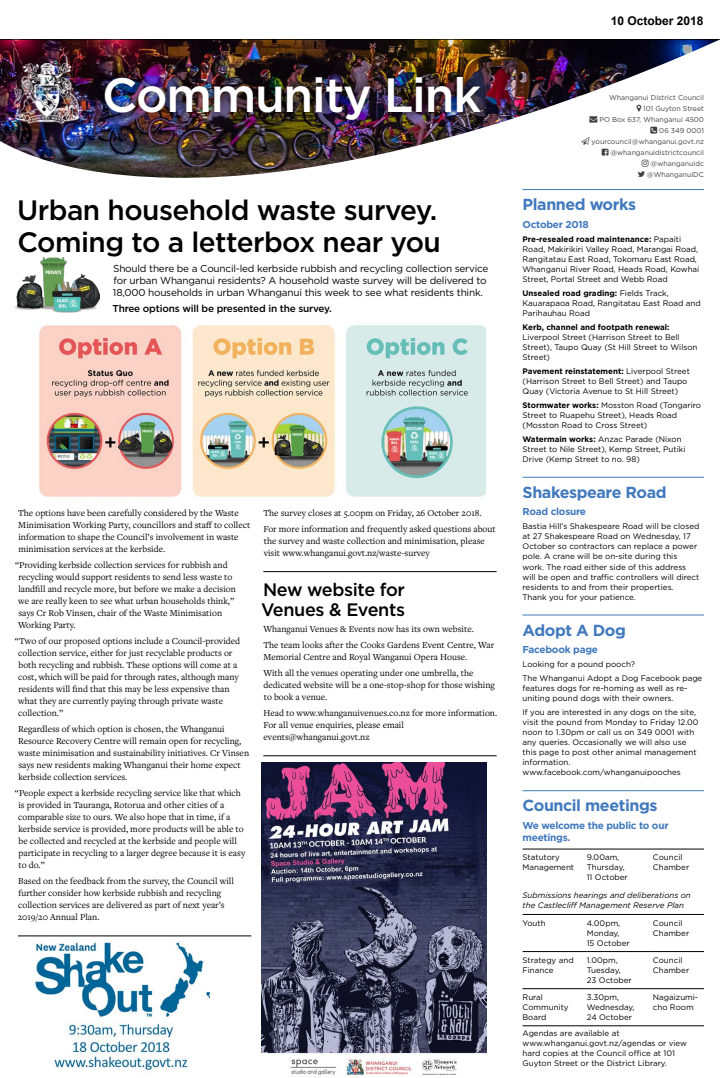
<style>
.page{position:relative;width:720px;height:1078px;background:#fff}
.page>*{position:absolute;margin:0;border:0;box-sizing:border-box;transform-origin:0 0}
.t1{font:500 48px "Gotham";letter-spacing:-.025em;color:#fff}
.t2{font:500 28px/32px "Gotham";letter-spacing:-.02em;color:#000}
.t3{font:500 18px/20px "Gotham";letter-spacing:-.02em;color:#000}
.t4{font:700 16px "Gotham";letter-spacing:-.025em;color:#4179bd}
.t5{font:700 12px "Arial";color:#000}
.t6{font:10px/12px "Gotham";letter-spacing:-.02em;color:#000}
.t7{font:700 10px/12px "Gotham";letter-spacing:-.025em;color:#4179bd}
.t8{font:500 10px "Gotham";letter-spacing:-.02em;color:#000}
.t9{font:9.5px/12px "Freight Text Pro";color:#000}
.t10{font:8px/10px "Gotham";color:#000}
.t11{font:italic 8px/10px "Gotham";color:#000}
.t12{font:700 8px "Gotham";color:#000}
.t13{font:7px/11px "Gotham";color:#414042;text-align:right}
.s1{font-weight:700}
</style>
<div class="page">
<img style="left:0;top:40px;width:719px;height:151px">
<div style="left:12px;top:63px;width:75px;height:70px;background:#000;opacity:.9"></div>
<img style="left:14px;top:64px;width:64px;height:59px">
<img style="left:95px;top:66px;width:395px;height:64px">
<hr style="left:523px;top:189px;width:181px;height:1px;background:#4179bd">
<hr style="left:523px;top:476px;width:181px;height:1px;background:#4179bd">
<hr style="left:523px;top:614px;width:181px;height:1px;background:#4179bd">
<hr style="left:523px;top:790px;width:181px;height:1px;background:#4179bd">
<hr style="left:523px;top:848px;width:64px;height:1px;background:#000">
<hr style="left:587px;top:848px;width:66px;height:1px;background:#000">
<hr style="left:653px;top:848px;width:51px;height:1px;background:#000">
<hr style="left:523px;top:914px;width:64px;height:1px;background:#000">
<hr style="left:587px;top:914px;width:66px;height:1px;background:#000">
<hr style="left:653px;top:914px;width:51px;height:1px;background:#000">
<hr style="left:523px;top:951px;width:64px;height:1px;background:#000">
<hr style="left:587px;top:951px;width:66px;height:1px;background:#000">
<hr style="left:653px;top:951px;width:51px;height:1px;background:#000">
<hr style="left:523px;top:988px;width:64px;height:1px;background:#000">
<hr style="left:587px;top:988px;width:66px;height:1px;background:#000">
<hr style="left:653px;top:988px;width:51px;height:1px;background:#000">
<hr style="left:523px;top:1025px;width:64px;height:1px;background:#000">
<hr style="left:587px;top:1025px;width:66px;height:1px;background:#000">
<hr style="left:653px;top:1025px;width:51px;height:1px;background:#000">
<hr style="left:18px;top:935px;width:233px;height:1px;background:#000">
<hr style="left:263px;top:571px;width:234px;height:1px;background:#000">
<hr style="left:263px;top:755px;width:234px;height:1px;background:#000">
<img style="left:261px;top:762px;width:226px;height:312px">
<img style="left:39px;top:325px;width:446px;height:172px">
<img style="left:14px;top:257px;width:85px;height:55px">
<img style="left:32px;top:939px;width:177px;height:132px">
<svg style="left:637px;top:104px;width:5px;height:7px"></svg>
<svg style="left:650px;top:126px;width:7px;height:7px"></svg>
<svg style="left:582px;top:137px;width:8px;height:8px"></svg>
<svg style="left:602px;top:148px;width:7px;height:7px"></svg>
<svg style="left:638px;top:159px;width:11px;height:18px"></svg>
<h1 class="t1" style="left:102px;top:63px;width:381px">Community Link</h1>
<h2 class="t2" style="left:17px;top:193px;width:425px">Urban household waste survey.<br>Coming to a letterbox near you</h2>
<p class="t6" style="left:113px;top:262px;width:377px">Should there be a Council-led kerbside rubbish and recycling collection service for urban Whanganui residents? A household waste survey will be delivered to<br>18,000 households in urban Whanganui this week to see what residents think.</p>
<p class="t8" style="left:113px;top:302px;width:221px">Three options will be presented in the survey.</p>
<p class="t9" style="left:18px;top:506px;width:234px">The options have been carefully considered by the Waste Minimisation Working Party, councillors and staff to collect information to shape the Council’s involvement in waste minimisation services at the kerbside.</p>
<p class="t9" style="left:18px;top:558px;width:219px;text-indent:-3px">“Providing kerbside collection services for rubbish and recycling would support residents to send less waste to landfill and recycle more, but before we make a decision we are really keen to see what urban households think,” says Cr Rob Vinsen, chair of the Waste Minimisation Working Party.</p>
<p class="t9" style="left:18px;top:634px;width:223px;text-indent:-3px">“Two of our proposed options include a Council-provided collection service, either for just recyclable products or both recycling and rubbish. These options will come at a cost, which will be paid for through rates, although many residents will find that this may be less expensive than what they are currently paying through private waste collection.”</p>
<p class="t9" style="left:18px;top:722px;width:232px">Regardless of which option is chosen, the Whanganui Resource Recovery Centre will remain open for recycling, waste minimisation and sustainability initiatives. Cr Vinsen says new residents making Whanganui their home expect kerbside collection services.</p>
<p class="t9" style="left:18px;top:786px;width:229px;text-indent:-3px">“People expect a kerbside recycling service like that which is provided in Tauranga, Rotorua and other cities of a comparable size to ours. We also hope that in time, if a kerbside service is provided, more products will be able to be collected and recycled at the kerbside and people will participate in recycling to a larger degree because it is easy to do.”</p>
<p class="t9" style="left:18px;top:874px;width:218px">Based on the feedback from the survey, the Council will further consider how kerbside rubbish and recycling collection services are delivered as part of next year’s 2019/20 Annual Plan.</p>
<p class="t9" style="left:263px;top:504px;width:234px;line-height:16px">The survey closes at 5.00pm on Friday, 26 October 2018.<br>For more information and frequently asked questions about</p>
<p class="t9" style="left:264px;top:534px;width:223px">the survey and waste collection and minimisation, please visit www.whanganui.govt.nz/waste-survey</p>
<h3 class="t3" style="left:261px;top:579px;width:146px">New website for<br>Venues &amp; Events</h3>
<p class="t9" style="left:263px;top:620px;width:232px;line-height:16px">Whanganui Venues &amp; Events now has its own website.<br>The team looks after the Cooks Gardens Event Centre, War</p>
<p class="t9" style="left:263px;top:648px;width:212px;line-height:16px">Memorial Centre and Royal Wanganui Opera House.<br>With all the venues operating under one umbrella, the</p>
<p class="t9" style="left:264px;top:678px;width:233px">dedicated website will be a one-stop-shop for those wishing to book a venue.</p>
<p class="t9" style="left:264px;top:706px;width:235px">Head to www.whanganuivenues.co.nz for more information.<br>For all venue enquiries, please email events@whanganui.govt.nz</p>
<p class="t5" style="left:611px;top:12px;width:94px">10 October 2018</p>
<p class="t13" style="left:609px;top:92px;width:96px">Whanganui District Council<br>101 Guyton Street</p>
<p class="t13" style="left:589px;top:114px;width:116px">→ PO Box 637, Whanganui 4500<br>06 349 0001 yourcouncil@whanganui.govt.nz @whanganuidistrictcouncil @whanganuidc<br>@WhanganuiDC</p>
<h3 class="t4" style="left:523px;top:194px;width:115px">Planned works</h3>
<p class="t7" style="left:523px;top:218px;width:68px">October 2018</p>
<p class="t10" style="left:523px;top:234px;width:178px"><span class="s1">Pre-resealed road maintenance:</span> Papaiti Road, Makirikiri Valley Road, Marangai Road, Rangitatau East Road, Tokomaru East Road, Whanganui River Road, Heads Road, Kowhai Street, Portal Street and Webb Road</p>
<p class="t10" style="left:523px;top:288px;width:180px"><span class="s1">Unsealed road grading:</span> Fields Track,<br>Kauarapaoa Road, Rangitatau East Road and<br>Parihauhau Road</p>
<p class="t12" style="left:523px;top:321px;width:149px">Kerb, channel and footpath renewal:</p>
<p class="t10" style="left:523px;top:332px;width:176px">Liverpool Street (Harrison Street to Bell<br>Street), Taupo Quay (St Hill Street to Wilson<br>Street)</p>
<p class="t10" style="left:523px;top:365px;width:169px"><span class="s1">Pavement reinstatement:</span> Liverpool Street (Harrison Street to Bell Street) and Taupo<br>Quay (Victoria Avenue to St Hill Street)</p>
<p class="t10" style="left:523px;top:399px;width:180px"><span class="s1">Stormwater works:</span> Mosston Road (Tongariro<br>Street to Ruapehu Street), Heads Road (Mosston Road to Cross Street)</p>
<p class="t10" style="left:523px;top:433px;width:165px"><span class="s1">Watermain works:</span> Anzac Parade (Nixon<br>Street to Nile Street), Kemp Street, Putiki<br>Drive (Kemp Street to no. 98)</p>
<h3 class="t4" style="left:523px;top:481px;width:146px">Shakespeare Road</h3>
<p class="t7" style="left:523px;top:505px;width:65px">Road closure</p>
<p class="t10" style="left:523px;top:521px;width:178px">Bastia Hill’s Shakespeare Road will be closed at 27 Shakespeare Road on Wednesday, 17<br>October so contractors can replace a power pole. A crane will be on-site during this work. The road either side of this address will be open and traffic controllers will direct residents to and from their properties.<br>Thank you for your patience.</p>
<h3 class="t4" style="left:523px;top:619px;width:105px">Adopt A Dog</h3>
<p class="t7" style="left:523px;top:643px;width:77px">Facebook page</p>
<p class="t10" style="left:523px;top:657px;width:181px;line-height:14px">Looking for a pound pooch?<br>The Whanganui Adopt a Dog Facebook page</p>
<p class="t10" style="left:523px;top:683px;width:166px">features dogs for re-homing as well as re&shy;uniting pound dogs with their owners.</p>
<p class="t10" style="left:523px;top:707px;width:178px">If you are interested in any dogs on the site, visit the pound from Monday to Friday 12.00 noon to 1.30pm or call us on 349 0001 with any queries. Occasionally we will also use this page to post other animal management information. www.facebook.com/whanganuipooches</p>
<h3 class="t4" style="left:523px;top:794px;width:136px">Council meetings</h3>
<p class="t7" style="left:523px;top:819px;width:147px">We welcome the public to our meetings.</p>
<p class="t10" style="left:523px;top:852px;width:53px">Statutory<br>Management</p>
<p class="t10" style="left:587px;top:852px;width:43px">9.00am,<br>Thursday,<br>11 October</p>
<p class="t10" style="left:653px;top:852px;width:38px">Council<br>Chamber</p>
<p class="t11" style="left:523px;top:889px;width:170px">Submissions hearings and deliberations on the Castlecliff Management Reserve Plan</p>
<p class="t10" style="left:523px;top:917px;width:25px">Youth</p>
<p class="t10" style="left:587px;top:917px;width:45px">4.00pm,<br>Monday,<br>15 October</p>
<p class="t10" style="left:653px;top:917px;width:38px">Council<br>Chamber</p>
<p class="t10" style="left:523px;top:954px;width:53px">Strategy and<br>Finance</p>
<p class="t10" style="left:587px;top:954px;width:47px">1.00pm,<br>Tuesday,<br>23 October</p>
<p class="t10" style="left:653px;top:954px;width:38px">Council<br>Chamber</p>
<p class="t10" style="left:523px;top:991px;width:48px">Rural<br>Community<br>Board</p>
<p class="t10" style="left:587px;top:991px;width:49px">3.30pm,<br>Wednesday,<br>24 October</p>
<p class="t10" style="left:653px;top:991px;width:47px">Nagaizumi&shy;cho Room</p>
<p class="t10" style="left:523px;top:1027px;width:166px">Agendas are available at www.whanganui.govt.nz/agendas or view hard copies at the Council office at 101<br>Guyton Street or the District Library.</p>
</div>
